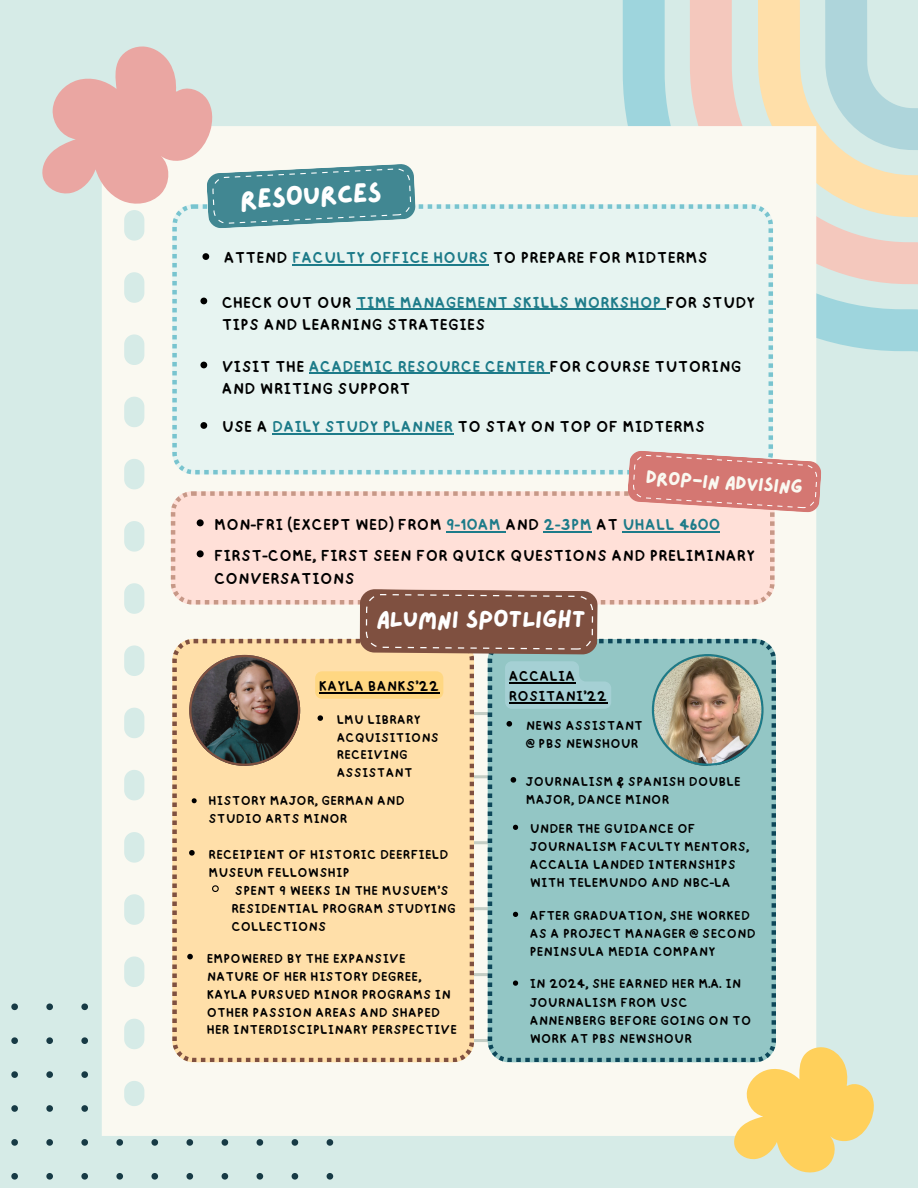
<style>
.page{position:relative;width:918px;height:1188px;background:#d6ebe7}
.page>*{position:absolute;margin:0;border:0;box-sizing:border-box;transform-origin:0 0}
.t1{font:27.6px "Lazydog";color:#fff}
.t2{font:24.45px "Lazydog";letter-spacing:-.025em;color:#fff}
.t3{font:19.2px "Lazydog";color:#faf9f1}
.t4{font:16.5px/22.5px "happy";letter-spacing:.01em;color:#000}
.t5{font:15px/20.2px "happy";letter-spacing:.01em;color:#000}
.t6{font:13.5px/17.9px "happy";letter-spacing:.01em;color:#000}
.t7{font:13.2px/17.7px "happy";letter-spacing:.01em;color:#000}
.s1{color:#1d7b89}
</style>
<div class="page">
<svg style="left:623px;top:0;width:48px;height:126px;fill:#9ed5dd"></svg>
<svg style="left:690px;top:0;width:53px;height:126px;fill:#f4c8bd"></svg>
<svg style="left:758px;top:0;width:67px;height:341px;fill:#ffdfa9"></svg>
<svg style="left:825px;top:0;width:93px;height:352px"></svg>
<svg style="left:11px;top:1003px;width:322px;height:177px"></svg>
<div style="left:102px;top:126px;width:714px;height:1010px;background:#faf9f1"></div>
<hr style="left:232px;top:712px;width:531px;height:3px;background:#c4cdc4">
<hr style="left:232px;top:841px;width:531px;height:3px;background:#c4cdc4">
<hr style="left:232px;top:775px;width:531px;height:3px;background:#c4cdc4">
<hr style="left:232px;top:907px;width:531px;height:3px;background:#c4cdc4">
<hr style="left:232px;top:973px;width:531px;height:3px;background:#c4cdc4">
<hr style="left:232px;top:1039px;width:531px;height:3px;background:#c4cdc4">
<div style="left:172px;top:204px;width:601px;height:270px;background:#e7f4f1"></div>
<div style="left:172px;top:639px;width:302px;height:423px;background:#ffdfa9"></div>
<svg style="left:730px;top:1039px;width:144px;height:134px"></svg>
<div style="left:488px;top:639px;width:288px;height:423px;background:#93c6c5"></div>
<svg style="left:42px;top:46px;width:374px;height:183px"></svg>
<hr style="left:292px;top:264px;width:197px;height:2px;background:#1d7b89">
<div style="left:171px;top:491px;width:604px;height:114px;background:#ffe0d8"></div>
<hr style="left:446px;top:531px;width:60px;height:1px;background:#1d7b89">
<hr style="left:544px;top:531px;width:48px;height:1px;background:#1d7b89">
<hr style="left:623px;top:531px;width:97px;height:1px;background:#1d7b89">
<svg style="left:359px;top:589px;width:239px;height:66px"></svg>
<svg style="left:627px;top:450px;width:194px;height:63px"></svg>
<img style="left:652px;top:654px;width:111px;height:111px">
<hr style="left:356px;top:309px;width:310px;height:1px;background:#1d7b89">
<hr style="left:309px;top:373px;width:241px;height:1px;background:#1d7b89">
<svg style="left:315px;top:671px;width:128px;height:28px"></svg>
<hr style="left:319px;top:692px;width:121px;height:1px;background:#000">
<svg style="left:505px;top:661px;width:106px;height:48px"></svg>
<hr style="left:509px;top:682px;width:66px;height:1px;background:#000">
<hr style="left:509px;top:702px;width:99px;height:2px;background:#000">
<svg style="left:318px;top:715px;width:5px;height:6px"></svg>
<svg style="left:507px;top:721px;width:5px;height:6px"></svg>
<svg style="left:511px;top:777px;width:5px;height:6px"></svg>
<svg style="left:513px;top:825px;width:5px;height:5px"></svg>
<svg style="left:513px;top:912px;width:5px;height:5px"></svg>
<svg style="left:513px;top:981px;width:5px;height:5px"></svg>
<hr style="left:272px;top:433px;width:181px;height:1px;background:#1d7b89">
<svg style="left:181px;top:243px;width:119px;height:810px"></svg>
<p class="t1" style="left:239px;top:186px;width:144px;rotate:-3deg">RESOURCES</p>
<p class="t4" style="left:224px;top:244px;width:486px">ATTEND <span class="s1">FACULTY OFFICE HOURS</span> TO PREPARE FOR MIDTERMS</p>
<p class="t4" style="left:222px;top:289px;width:535px">CHECK OUT OUR <span class="s1">TIME MANAGEMENT SKILLS WORKSHOP</span> FOR STUDY<br>TIPS AND LEARNING STRATEGIES</p>
<p class="t4" style="left:222px;top:353px;width:522px">VISIT THE <span class="s1">ACADEMIC RESOURCE CENTER</span> FOR COURSE TUTORING<br>AND WRITING SUPPORT</p>
<p class="t4" style="left:222px;top:413px;width:485px">USE A <span class="s1">DAILY STUDY PLANNER</span> TO STAY ON TOP OF MIDTERMS</p>
<p class="t3" style="left:646px;top:468px;width:159px;rotate:3deg">DROP-IN ADVISING</p>
<p class="t4" style="left:214px;top:511px;width:507px">MON-FRI (EXCEPT WED) FROM <span class="s1">9-10AM</span> AND <span class="s1">2-3PM</span> AT <span class="s1">UHALL 4600</span></p>
<h1 class="t4" style="left:214px;top:541px;width:543px;line-height:23px">FIRST-COME, FIRST SEEN FOR QUICK QUESTIONS AND PRELIMINARY<br>CONVERSATIONS</h1>
<p class="t2" style="left:376px;top:607px;width:211px">ALUMNI SPOTLIGHT</p>
<p class="t5" style="left:319px;top:674px;width:122px">KAYLA BANKS’22</p>
<p class="t5" style="left:509px;top:664px;width:100px">ACCALIA<br>ROSITANI’22</p>
<h2 class="t7" style="left:337px;top:709px;width:104px">LMU LIBRARY<br>ACQUISITIONS<br>RECEIVING<br>ASSISTANT</h2>
<p class="t6" style="left:526px;top:715px;width:119px">NEWS ASSISTANT @ PBS NEWSHOUR</p>
<p class="t6" style="left:526px;top:770px;width:216px">JOURNALISM &amp; SPANISH DOUBLE</p>
<p class="t6" style="left:209px;top:790px;width:198px">HISTORY MAJOR, GERMAN AND</p>
<p class="t6" style="left:526px;top:789px;width:145px">MAJOR, DANCE MINOR</p>
<p class="t6" style="left:209px;top:808px;width:141px">STUDIO ARTS MINOR</p>
<p class="t6" style="left:530px;top:817px;width:221px;line-height:18.3px">UNDER THE GUIDANCE OF<br>JOURNALISM FACULTY MENTORS,<br>ACCALIA LANDED INTERNSHIPS<br>WITH TELEMUNDO AND NBC-LA</p>
<p class="t6" style="left:530px;top:904px;width:228px;line-height:18.3px">AFTER GRADUATION, SHE WORKED<br>AS A PROJECT MANAGER @ SECOND<br>PENINSULA MEDIA COMPANY</p>
<h4 class="t6" style="left:530px;top:973px;width:223px;line-height:18.3px">IN 2024, SHE EARNED HER M.A. IN<br>JOURNALISM FROM USC<br>ANNENBERG BEFORE GOING ON TO<br>WORK AT PBS NEWSHOUR</h4>
<p class="t6" style="left:209px;top:844px;width:242px">RECEIPIENT OF HISTORIC DEERFIELD<br>MUSEUM FELLOWSHIP</p>
<h4 class="t6" style="left:231px;top:879px;width:226px">SPENT 9 WEEKS IN THE MUSUEM’S<br>RESIDENTIAL PROGRAM STUDYING<br>COLLECTIONS</h4>
<p class="t6" style="left:207px;top:947px;width:252px">EMPOWERED BY THE EXPANSIVE<br>NATURE OF HER HISTORY DEGREE,<br>KAYLA PURSUED MINOR PROGRAMS IN<br>OTHER PASSION AREAS AND SHAPED<br>HER INTERDISCIPLINARY PERSPECTIVE</p>
</div>
